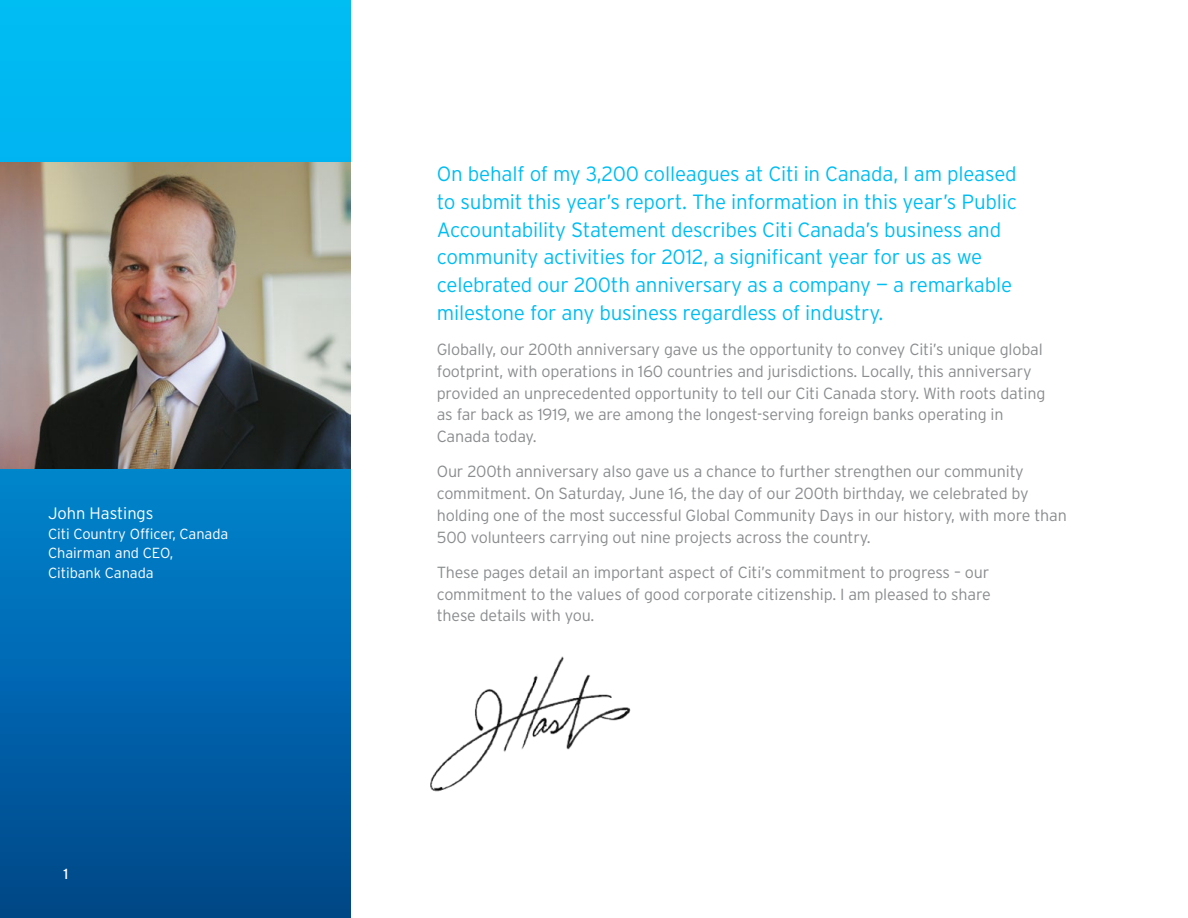
<style>
.page{position:relative;width:1188px;height:918px;background:#fff}
.page>*{position:absolute;margin:0;border:0;box-sizing:border-box;transform-origin:0 0}
.t1{font:300 20.7px/27.8px "Interstate";letter-spacing:-.01em;color:#00bdf2}
.t2{font:300 16.5px "Interstate";letter-spacing:-.005em;color:#fff}
.t3{font:300 16.2px/21.8px "Interstate";letter-spacing:-.01em;color:#8a8c8e}
.t4{font:300 14.7px/19.5px "Interstate";letter-spacing:-.005em;color:#fff}
.t5{font:14.7px "Interstate";color:#fff}
</style>
<div class="page">
<svg style="left:0;top:0;width:351px;height:918px;background:#007bbe"></svg>
<img style="left:430px;top:656px;width:201px;height:136px">
<img style="left:0;top:162px;width:351px;height:307px">
<p class="t2" style="left:48px;top:504px;width:107px">John Hastings</p>
<p class="t4" style="left:48px;top:523px;width:182px">Citi Country Officer, Canada<br>Chairman and CEO,<br>Citibank Canada</p>
<p class="t5" style="left:64px;top:865px;width:7px">1</p>
<p class="t1" style="left:437px;top:160px;width:582px">On behalf of my 3,200 colleagues at Citi in Canada, I am pleased to submit this year’s report. The information in this year’s Public Accountability Statement describes Citi Canada’s business and community activities for 2012, a significant year for us as we celebrated our 200th anniversary as a company — a remarkable milestone for any business regardless of industry.</p>
<p class="t3" style="left:437px;top:338px;width:610px">Globally, our 200th anniversary gave us the opportunity to convey Citi’s unique global footprint, with operations in 160 countries and jurisdictions. Locally, this anniversary provided an unprecedented opportunity to tell our Citi Canada story. With roots dating as far back as 1919, we are among the longest-serving foreign banks operating in Canada today.</p>
<p class="t3" style="left:437px;top:461px;width:632px">Our 200th anniversary also gave us a chance to further strengthen our community commitment. On Saturday, June 16, the day of our 200th birthday, we celebrated by holding one of the most successful Global Community Days in our history, with more than 500 volunteers carrying out nine projects across the country.</p>
<p class="t3" style="left:437px;top:561px;width:556px;text-align:justify">These pages detail an important aspect of Citi’s commitment to progress – our commitment to the values of good corporate citizenship. I am pleased to share these details with you.</p>
</div>
